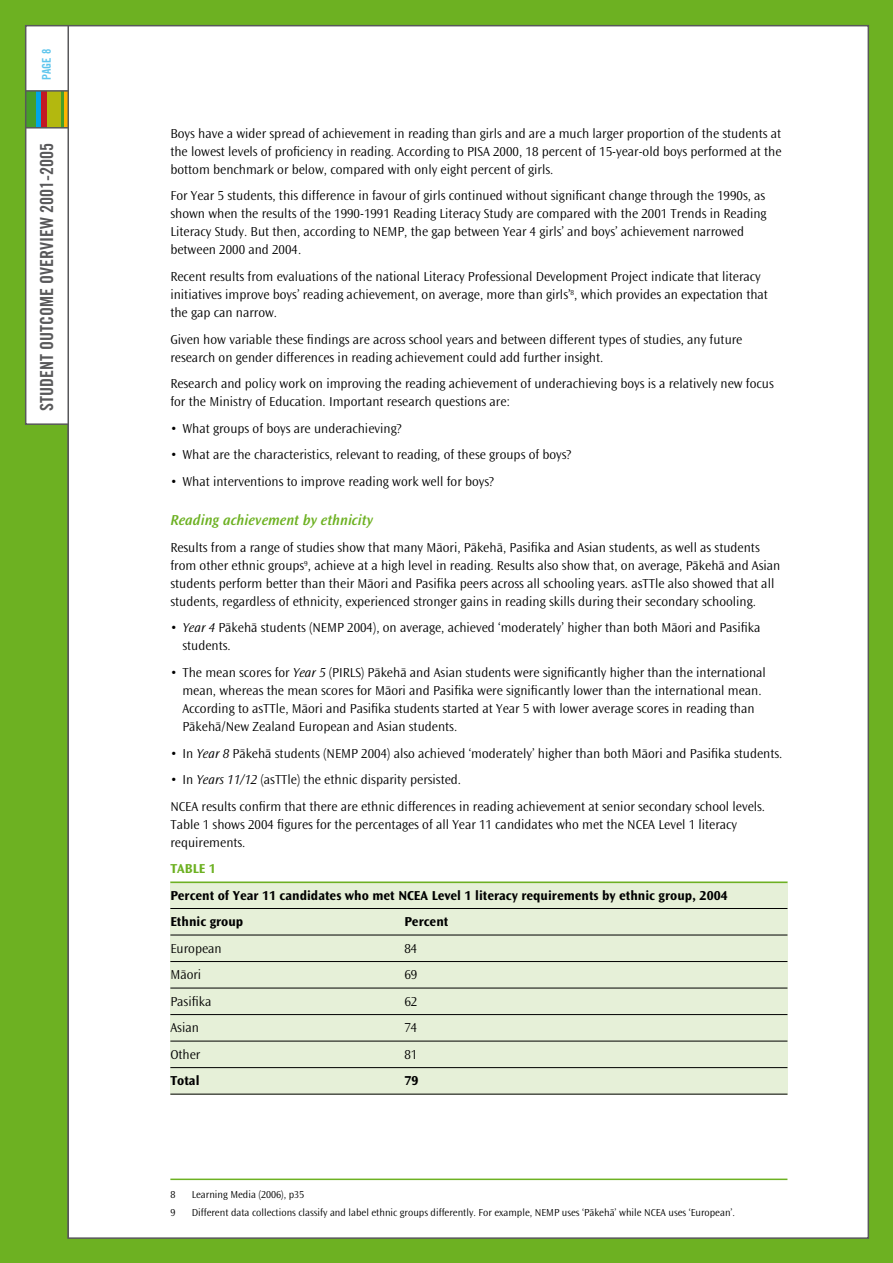
<style>
.page{position:relative;width:893px;height:1263px;background:#fff}
.page>*{position:absolute;margin:0;border:0;box-sizing:border-box;transform-origin:0 0}
.t1{font:18px "Trade Gothic Bold Cond Twenty";color:#58585a}
.t2{font:italic 600 15px "Ocean Sans Maori";color:#6db122}
.t3{font:300 13.5px/18px "Ocean Sans Maori";color:#000}
.t4{font:700 13.5px/26.5px "Ocean Sans Maori";color:#000}
.t5{font:700 13.5px "Ocean Sans Maori";color:#6db122}
.t6{font:12px "Trade Gothic Bold Cond Twenty";color:#5ec5ed}
.t7{font:300 10.5px "Ocean Sans Maori";color:#000}
.s1{font-style:italic}
</style>
<div class="page">
<div style="left:0;top:0;width:892px;height:1262px;background:#6db122"></div>
<div style="left:25px;top:25px;width:844px;height:1214px;background:#fff"></div>
<hr style="left:67px;top:25px;width:2px;height:1213px;background:#58585a">
<hr style="left:25px;top:127px;width:43px;height:1px;background:#58585a">
<hr style="left:25px;top:90px;width:43px;height:2px;background:#58585a">
<div style="left:170px;top:881px;width:617px;height:213px;background:#e6f0d8"></div>
<hr style="left:170px;top:881px;width:617px;height:2px;background:#6db122">
<hr style="left:170px;top:908px;width:617px;height:1px;background:#000">
<hr style="left:170px;top:934px;width:617px;height:1px;background:#000">
<hr style="left:170px;top:961px;width:617px;height:1px;background:#000">
<hr style="left:170px;top:987px;width:617px;height:1px;background:#000">
<hr style="left:170px;top:1014px;width:617px;height:1px;background:#000">
<hr style="left:170px;top:1040px;width:617px;height:1px;background:#000">
<hr style="left:170px;top:1067px;width:617px;height:1px;background:#000">
<hr style="left:170px;top:1093px;width:617px;height:1px;background:#000">
<hr style="left:170px;top:1178px;width:617px;height:1px;background:#6db122">
<p class="t6" style="left:39px;top:80px;width:24px;rotate:-90deg">PAGE</p>
<h1 class="t1" style="left:36px;top:411px;width:269px;rotate:-90deg">STUDENT OUTCOME OVERVIEW 2001-2005</h1>
<p class="t3" style="left:170px;top:125px;width:612px;text-align:justify">Boys have a wider spread of achievement in reading than girls and are a much larger proportion of the students at the lowest levels of proficiency in reading. According to PISA 2000, 18 percent of 15-year-old boys performed at the bottom benchmark or below, compared with only eight percent of girls.</p>
<p class="t3" style="left:170px;top:187px;width:597px">For Year 5 students, this difference in favour of girls continued without significant change through the 1990s, as shown when the results of the 1990-1991 Reading Literacy Study are compared with the 2001 Trends in Reading Literacy Study. But then, according to NEMP, the gap between Year 4 girls’ and boys’ achievement narrowed between 2000 and 2004.</p>
<p class="t3" style="left:170px;top:268px;width:599px">Recent results from evaluations of the national Literacy Professional Development Project indicate that literacy initiatives improve boys’ reading achievement, on average, more than girls’<sup>8</sup>, which provides an expectation that the gap can narrow.</p>
<p class="t3" style="left:170px;top:330px;width:573px">Given how variable these findings are across school years and between different types of studies, any future research on gender differences in reading achievement could add further insight.</p>
<p class="t3" style="left:170px;top:375px;width:604px">Research and policy work on improving the reading achievement of underachieving boys is a relatively new focus for the Ministry of Education. Important research questions are:</p>
<p class="t3" style="left:170px;top:419px;width:233px">• What groups of boys are underachieving?</p>
<p class="t3" style="left:170px;top:446px;width:402px">• What are the characteristics, relevant to reading, of these groups of boys?</p>
<p class="t3" style="left:170px;top:472px;width:325px">• What interventions to improve reading work well for boys?</p>
<p class="t2" style="left:170px;top:512px;width:204px">Reading achievement by ethnicity</p>
<p class="t3" style="left:170px;top:538px;width:611px">Results from a range of studies show that many Mäori, Päkehä, Pasifika and Asian students, as well as students from other ethnic groups<sup>9</sup>, achieve at a high level in reading. Results also show that, on average, Päkehä and Asian students perform better than their Mäori and Pasifika peers across all schooling years. asTTle also showed that all students, regardless of ethnicity, experienced stronger gains in reading skills during their secondary schooling.</p>
<p class="t3" style="left:182px;top:619px;width:579px;text-indent:-12px">• <span class="s1">Year 4</span> Päkehä students (NEMP 2004), on average, achieved ‘moderately’ higher than both Mäori and Pasifika students.</p>
<p class="t3" style="left:182px;top:663px;width:585px;text-indent:-12px">• The mean scores for <span class="s1">Year 5</span> (PIRLS) Päkehä and Asian students were significantly higher than the international mean, whereas the mean scores for Mäori and Pasifika were significantly lower than the international mean.<br>According to asTTle, Mäori and Pasifika students started at Year 5 with lower average scores in reading than Päkehä/New Zealand European and Asian students.</p>
<p class="t3" style="left:170px;top:744px;width:613px">• In <span class="s1">Year 8</span> Päkehä students (NEMP 2004) also achieved ‘moderately’ higher than both Mäori and Pasifika students.</p>
<p class="t3" style="left:170px;top:766px;width:596px;line-height:26.5px">• In <span class="s1">Years 11/12</span> (asTTle) the ethnic disparity persisted.<br>NCEA results confirm that there are ethnic differences in reading achievement at senior secondary school levels.</p>
<p class="t3" style="left:170px;top:815px;width:568px">Table 1 shows 2004 figures for the percentages of all Year 11 candidates who met the NCEA Level 1 literacy requirements.</p>
<p class="t5" style="left:170px;top:861px;width:47px">TABLE 1</p>
<p class="t4" style="left:170px;top:882px;width:558px">Percent of Year 11 candidates who met NCEA Level 1 literacy requirements by ethnic group, 2004<br>Ethnic group</p>
<p class="t4" style="left:404px;top:908px;width:45px">Percent</p>
<p class="t3" style="left:170px;top:939px;width:53px">European</p>
<p class="t3" style="left:404px;top:939px;width:14px">84</p>
<p class="t3" style="left:170px;top:965px;width:32px">Mäori</p>
<p class="t3" style="left:404px;top:965px;width:14px">69</p>
<p class="t3" style="left:170px;top:992px;width:42px">Pasifika</p>
<p class="t3" style="left:404px;top:992px;width:14px">62</p>
<p class="t3" style="left:170px;top:1018px;width:30px">Asian</p>
<p class="t3" style="left:404px;top:1018px;width:14px">74</p>
<p class="t3" style="left:170px;top:1045px;width:32px">Other</p>
<p class="t3" style="left:404px;top:1045px;width:14px">81</p>
<p class="t4" style="left:170px;top:1067px;width:31px">Total</p>
<p class="t4" style="left:404px;top:1067px;width:16px">79</p>
<p class="t7" style="left:170px;top:1188px;width:7px">8</p>
<p class="t7" style="left:192px;top:1188px;width:114px">Learning Media (2006), p35</p>
<p class="t7" style="left:170px;top:1206px;width:7px">9</p>
<p class="t7" style="left:192px;top:1206px;width:544px">Different data collections classify and label ethnic groups differently. For example, NEMP uses ‘Päkehä’ while NCEA uses ‘European’.</p>
</div>
